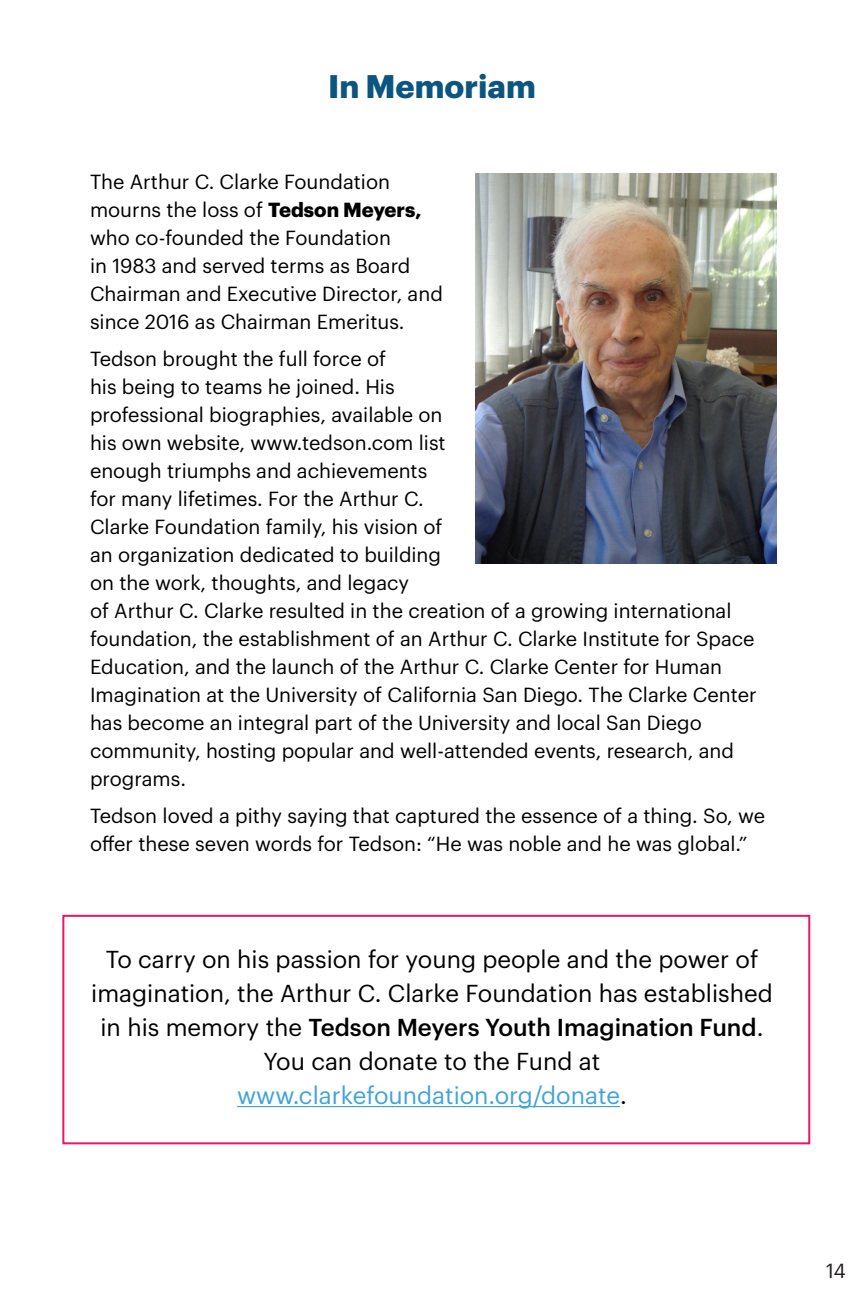
<style>
.page{position:relative;width:864px;height:1296px;background:#fff}
.page>*{position:absolute;margin:0;border:0;box-sizing:border-box;transform-origin:0 0}
.t1{font:700 32px "Graphik";color:#0c5580}
.t2{font:24px/34px "Graphik";color:#000;text-align:center}
.t3{font:20px/28px "Graphik";color:#000}
.t4{font:20px "Graphik";color:#231f20}
.s1{font-weight:700}
.s2{font-weight:500}
.s3{color:#40a3db}
</style>
<div class="page">
<div style="left:62px;top:915px;width:748px;height:229px;border:2px solid #ec1369"></div>
<hr style="left:237px;top:1106px;width:383px;height:1px;background:#40a3db">
<img style="left:475px;top:174px;width:301px;height:389px">
<p class="t1" style="left:328px;top:62px;width:209px">In Memoriam</p>
<p class="t3" style="left:90px;top:166px;width:354px">The Arthur C. Clarke Foundation mourns the loss of <span class="s1">Tedson Meyers, </span>who co-founded the Foundation<br>in 1983 and served terms as Board Chairman and Executive Director, and since 2016 as Chairman Emeritus.</p>
<p class="t3" style="left:90px;top:343px;width:668px">Tedson brought the full force of<br>his being to teams he joined. His<br>professional biographies, available on<br>his own website, www.tedson.com list<br>enough triumphs and achievements<br>for many lifetimes. For the Arthur C.<br>Clarke Foundation family, his vision of<br>an organization dedicated to building<br>on the work, thoughts, and legacy<br>of Arthur C. Clarke resulted in the creation of a growing international foundation, the establishment of an Arthur C. Clarke Institute for Space Education, and the launch of the Arthur C. Clarke Center for Human Imagination at the University of California San Diego. The Clarke Center has become an integral part of the University and local San Diego community, hosting popular and well-attended events, research, and programs.</p>
<p class="t3" style="left:90px;top:800px;width:677px">Tedson loved a pithy saying that captured the essence of a thing. So, we offer these seven words for Tedson: “He was noble and he was global.”</p>
<p class="t2" style="left:91px;top:940px;width:683px">To carry on his passion for young people and the power of imagination, the Arthur C. Clarke Foundation has established in his memory the <span class="s2">Tedson Meyers Youth Imagination Fund</span>.<br>You can donate to the Fund at <span class="s3">www.clarkefoundation.org/donate</span>.</p>
<p class="t4" style="left:826px;top:1256px;width:21px">14</p>
</div>
